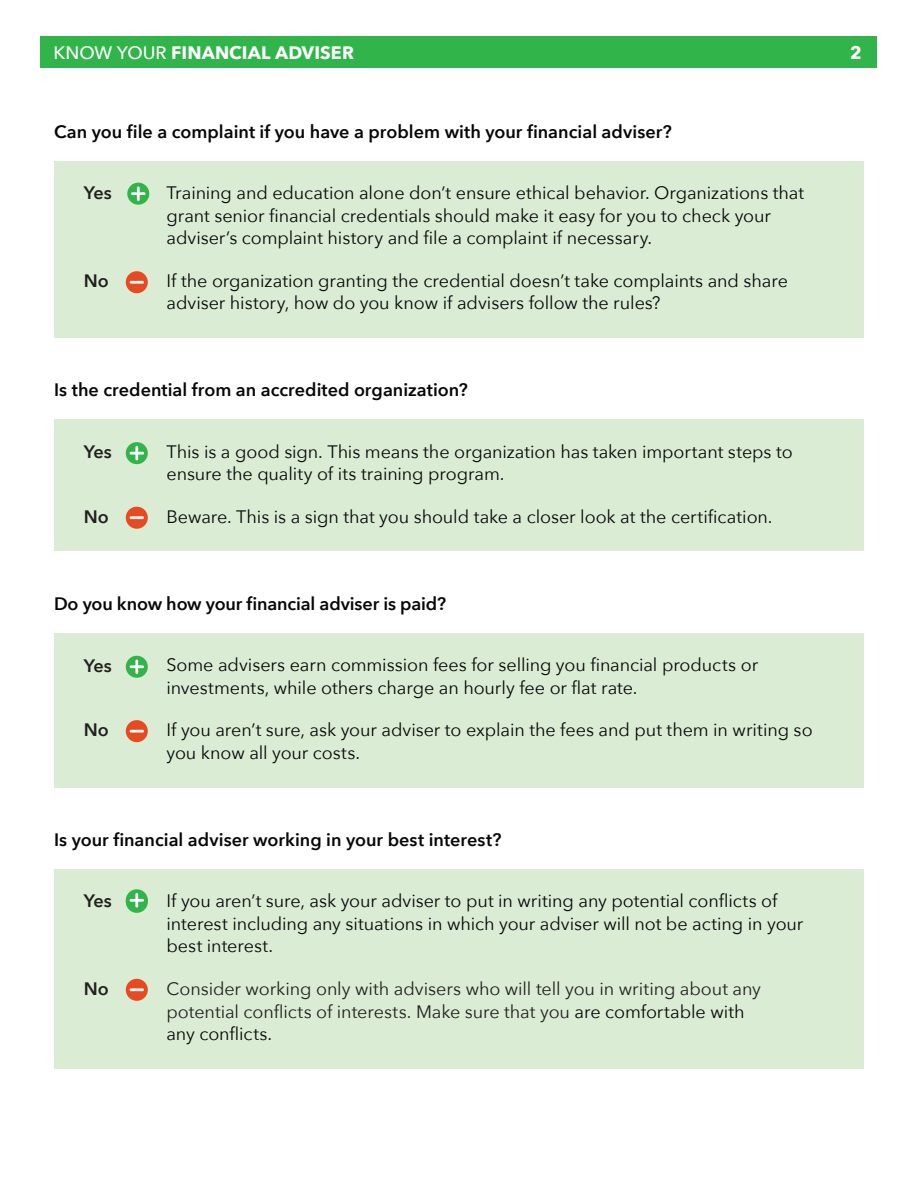
<style>
.page{position:relative;width:918px;height:1188px;background:#fff}
.page>*{position:absolute;margin:0;border:0;box-sizing:border-box;transform-origin:0 0}
.questions{font:18px/22.5px "Avenir Next";letter-spacing:-.005em;color:#070709}
.header_3{font:600 18px "Avenir Next";color:#070709}
.questions-2{font:18px/22.5px "Avenir Next";letter-spacing:-.005em;color:#231f20}
.t1{font:700 18px "Avenir Next";letter-spacing:.01em;color:#fff}
.t2{font:600 18px "Avenir Next";color:#231f20}
.s1{font-weight:500}
.s2{color:#070709}
</style>
<div class="page">
<div style="left:54px;top:869px;width:810px;height:199px;background:#daecd4"></div>
<div style="left:54px;top:633px;width:810px;height:154px;background:#daecd4"></div>
<div style="left:54px;top:419px;width:810px;height:132px;background:#daecd4"></div>
<div style="left:54px;top:161px;width:810px;height:177px;background:#daecd4"></div>
<div style="left:40px;top:36px;width:837px;height:32px;background:#31b44a"></div>
<svg style="left:127px;top:183px;width:22px;height:22px"></svg>
<svg style="left:126px;top:271px;width:22px;height:22px"></svg>
<svg style="left:126px;top:442px;width:22px;height:22px"></svg>
<svg style="left:126px;top:507px;width:22px;height:22px"></svg>
<svg style="left:126px;top:656px;width:22px;height:22px"></svg>
<svg style="left:126px;top:720px;width:22px;height:22px"></svg>
<svg style="left:126px;top:979px;width:22px;height:22px"></svg>
<svg style="left:126px;top:889px;width:22px;height:24px"></svg>
<p class="t1" style="left:54px;top:41px;width:302px"><span class="s1">KNOW YOUR</span> FINANCIAL ADVISER</p>
<p class="t1" style="left:850px;top:41px;width:13px">2</p>
<p class="header_3" style="left:54px;top:120px;width:619px">Can you file a complaint if you have a problem with your financial adviser?</p>
<p class="t2" style="left:84px;top:181px;width:29px">Yes</p>
<p class="t2" style="left:84px;top:270px;width:27px">No</p>
<p class="questions" style="left:166px;top:182px;width:639px">Training and education alone don’t ensure ethical behavior. Organizations that grant senior financial credentials should make it easy for you to check your adviser’s complaint history and file a complaint if necessary.</p>
<p class="questions" style="left:166px;top:269px;width:623px">If the organization granting the credential doesn’t take complaints and share adviser history, how do you know if advisers follow the rules?</p>
<p class="header_3" style="left:54px;top:379px;width:415px">Is the credential from an accredited organization?</p>
<p class="t2" style="left:84px;top:441px;width:29px">Yes</p>
<p class="t2" style="left:84px;top:505px;width:27px">No</p>
<p class="questions" style="left:166px;top:440px;width:628px">This is a good sign. This means the organization has taken important steps to ensure the quality of its training program.</p>
<p class="questions" style="left:166px;top:505px;width:608px">Beware. This is a sign that you should take a closer look at the certification.</p>
<p class="header_3" style="left:54px;top:593px;width:394px">Do you know how your financial adviser is paid?</p>
<p class="t2" style="left:84px;top:655px;width:29px">Yes</p>
<p class="t2" style="left:84px;top:719px;width:27px">No</p>
<p class="questions" style="left:166px;top:654px;width:593px">Some advisers earn commission fees for selling you financial products or investments, while others charge an hourly fee or flat rate.</p>
<p class="questions" style="left:166px;top:719px;width:648px">If you aren’t sure, ask your adviser to explain the fees and put them in writing so you know all your costs.</p>
<p class="header_3" style="left:54px;top:829px;width:449px">Is your financial adviser working in your best interest?</p>
<p class="t2" style="left:84px;top:890px;width:29px">Yes</p>
<p class="t2" style="left:84px;top:978px;width:27px">No</p>
<p class="questions" style="left:166px;top:890px;width:638px">If you aren’t sure, ask your adviser to put in writing any potential conflicts of interest including any situations in which your adviser will not be acting in your best interest.</p>
<p class="questions-2" style="left:166px;top:978px;width:596px">Consider working only with advisers who will tell you in writing about any potential conflicts of interests. Make sure that you <span class="s2">are comfortable with</span></p>
<p class="questions" style="left:166px;top:1023px;width:107px">any conflicts.</p>
</div>
